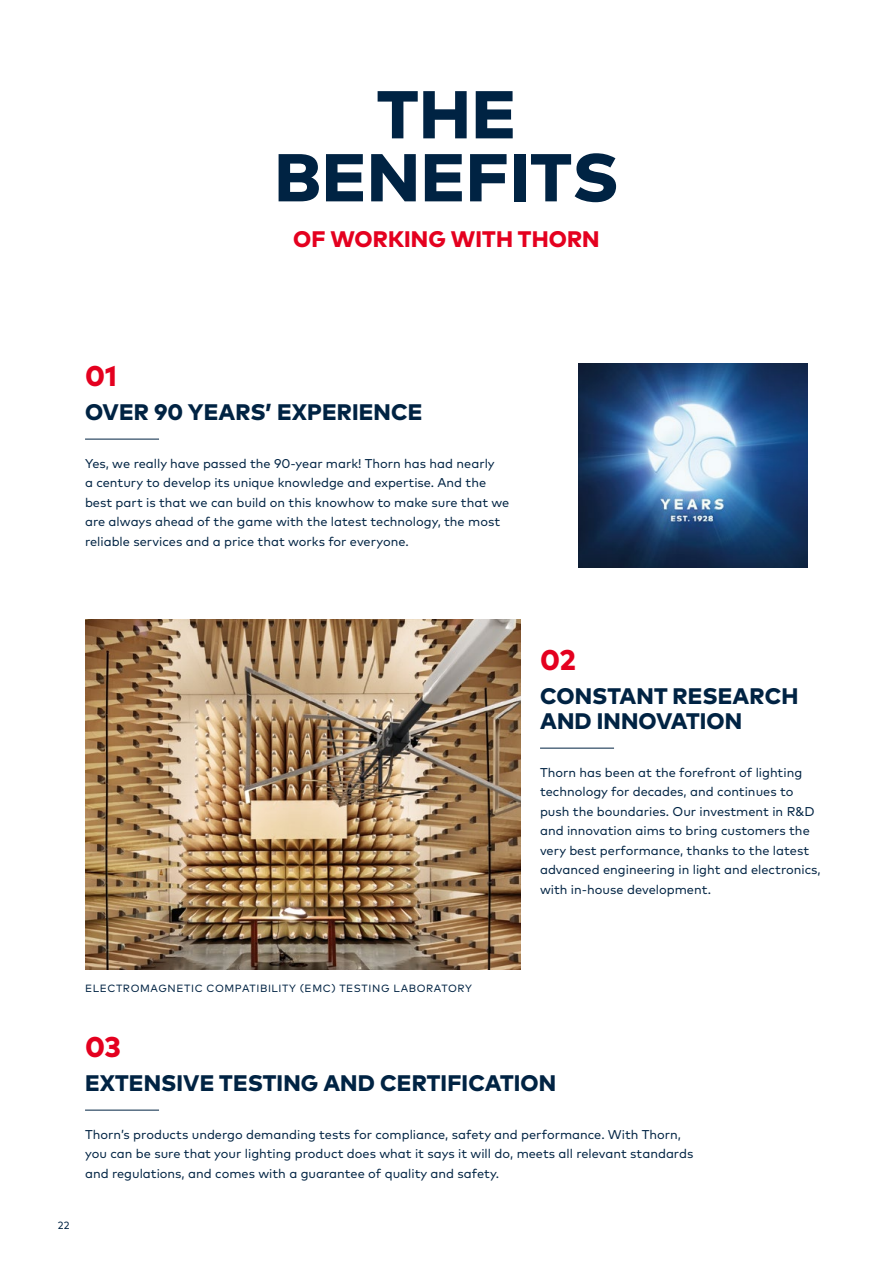
<style>
.page{position:relative;width:893px;height:1263px;background:#fff}
.page>*{position:absolute;margin:0;border:0;box-sizing:border-box;transform-origin:0 0}
.t1{font:800 67.5px/63px "Mark Pro";letter-spacing:.005em;color:#002343;text-align:center}
.t2{font:800 28.5px "Mark Pro";color:#e4001f}
.t3{font:800 22.5px/25.5px "Mark Pro";letter-spacing:.005em;color:#002343}
.t4{font:800 22.5px "Mark Pro";letter-spacing:.005em;color:#e4001f}
.t5{font:12.75px/19.5px "Mark Pro";color:#002343}
.t6{font:10.5px "Mark Pro";letter-spacing:.055em;color:#002343}
</style>
<div class="page">
<img style="left:85px;top:619px;width:435px;height:350px">
<img style="left:578px;top:364px;width:230px;height:204px">
<hr style="left:85px;top:439px;width:74px;height:1px;background:#002343">
<hr style="left:540px;top:748px;width:74px;height:1px;background:#002343">
<hr style="left:85px;top:1110px;width:74px;height:1px;background:#002343">
<h1 class="t1" style="left:274px;top:77px;width:346px">THE<br>BENEFITS</h1>
<h3 class="t4" style="left:293px;top:222px;width:308px">OF WORKING WITH THORN</h3>
<h2 class="t2" style="left:85px;top:354px;width:33px">01</h2>
<h3 class="t3" style="left:85px;top:398px;width:339px">OVER 90 YEARS’ EXPERIENCE</h3>
<p class="t5" style="left:85px;top:453px;width:426px">Yes, we really have passed the 90-year mark! Thorn has had nearly<br>a century to develop its unique knowledge and expertise. And the best part is that we can build on this knowhow to make sure that we are always ahead of the game with the latest technology, the most reliable services and a price that works for everyone.</p>
<h2 class="t2" style="left:540px;top:638px;width:37px">02</h2>
<h3 class="t3" style="left:540px;top:681px;width:260px">CONSTANT RESEARCH<br>AND INNOVATION</h3>
<p class="t5" style="left:540px;top:762px;width:282px">Thorn has been at the forefront of lighting technology for decades, and continues to push the boundaries. Our investment in R&amp;D and innovation aims to bring customers the very best performance, thanks to the latest advanced engineering in light and electronics, with in-house development.</p>
<p class="t6" style="left:85px;top:980px;width:388px">ELECTROMAGNETIC COMPATIBILITY (EMC) TESTING LABORATORY</p>
<h2 class="t2" style="left:85px;top:1025px;width:37px">03</h2>
<h3 class="t3" style="left:85px;top:1069px;width:473px">EXTENSIVE TESTING AND CERTIFICATION</h3>
<p class="t5" style="left:85px;top:1124px;width:610px">Thorn’s products undergo demanding tests for compliance, safety and performance. With Thorn, you can be sure that your lighting product does what it says it will do, meets all relevant standards and regulations, and comes with a guarantee of quality and safety.</p>
<p class="t6" style="left:58px;top:1218px;width:13px">22</p>
</div>
